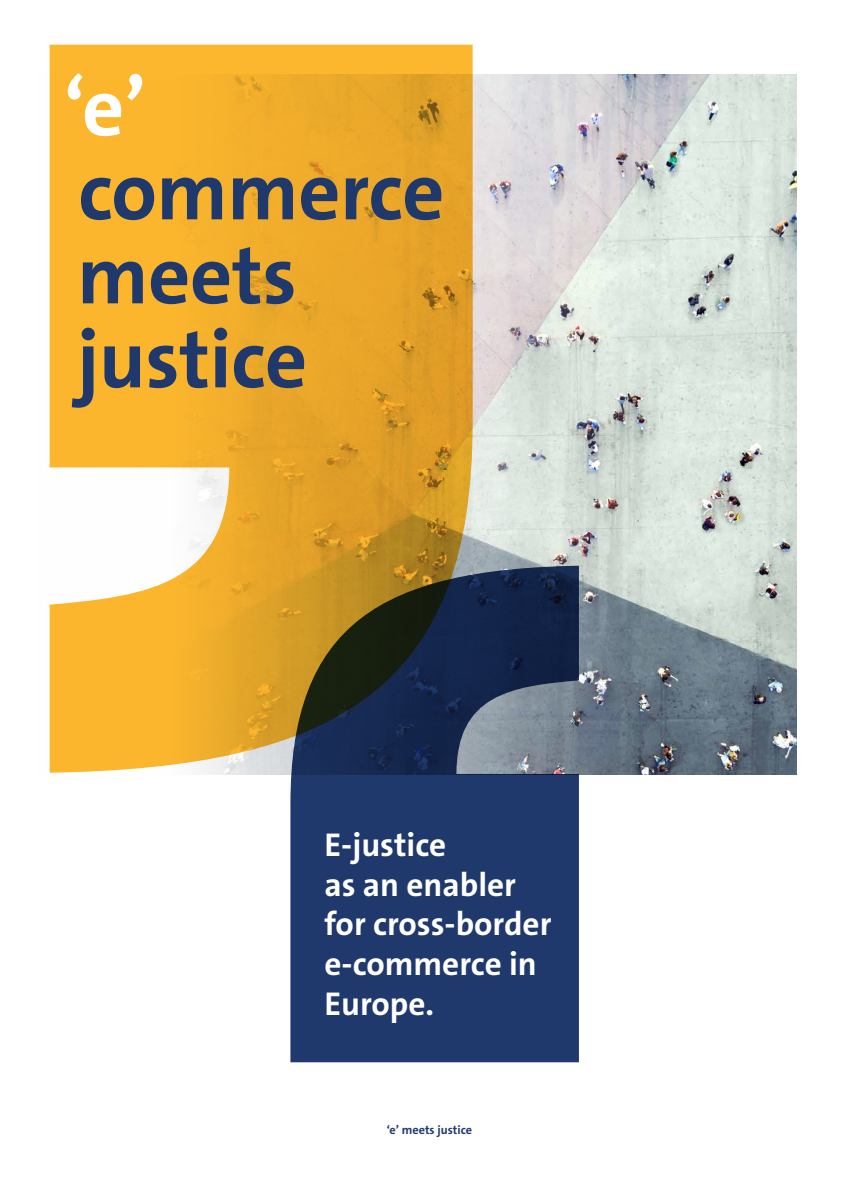
<style>
.page{position:relative;width:844px;height:1191px;background:#fff}
.page>*{position:absolute;margin:0;border:0;box-sizing:border-box;transform-origin:0 0}
.t1{font:700 82.25px/84px "The Sans C5";letter-spacing:-.005em;color:#20396d}
.t2{font:700 82.25px "The Sans C5";color:#fff}
.t3{font:700 33.07px/39.7px "The Sans C5";color:#fff}
.t4{font:700 12.25px "The Sans C5";color:#20396d}
</style>
<div class="page">
<img style="left:49px;top:74px;width:747px;height:700px">
<svg style="left:50px;top:45px;width:422px;height:727px;background:#efb23c"></svg>
<svg style="left:290px;top:566px;width:288px;height:496px;background:#2f3f5e"></svg>
<h1 class="t2" style="left:64px;top:55px;width:84px">‘e’</h1>
<h1 class="t1" style="left:77px;top:150px;width:369px">commerce meets justice</h1>
<p class="t3" style="left:324px;top:825px;width:228px">E-justice<br>as an enabler for cross-border e-commerce in<br>Europe.</p>
<p class="t4" style="left:387px;top:1122px;width:87px">‘e’ meets justice</p>
</div>
